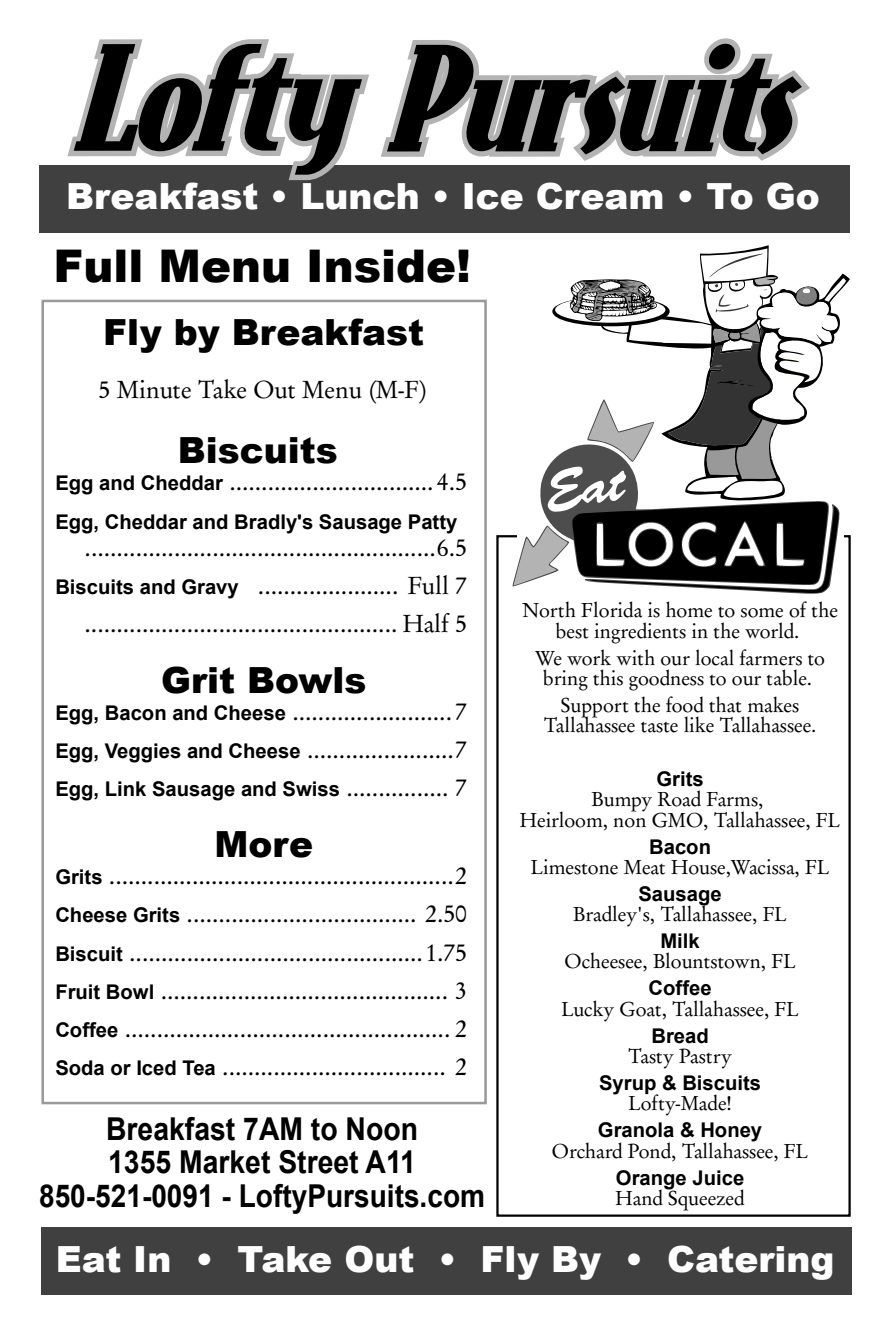
<style>
.page{position:relative;width:891px;height:1337px;background:#fff}
.page>*{position:absolute;margin:0;border:0;box-sizing:border-box;transform-origin:0 0}
.t1{font:900 45px "Arial";color:#000}
.t2{font:900 36px "Arial";color:#fff}
.t3{font:900 36px "Arial";color:#000}
.t4{font:700 31.5px/33.8px "Arial";color:#000;text-align:center;scale:.9 1}
.t5{font:24.75px/38.2px "Garamond No 8";color:#000;text-align:right}
.t6{font:20.25px/20.2px "Garamond No 8";color:#000;text-align:center}
.t7{font:700 20.25px "Arial";color:#000}
.s1{font-family:"Arial";font-weight:700;font-size:20.25px}
.s2{font-family:"Garamond No 8";font-weight:400;font-size:24.75px}
</style>
<div class="page">
<div style="left:41px;top:1227px;width:811px;height:68px;background:#404040"></div>
<div style="left:39px;top:165px;width:810px;height:67px;background:#404040"></div>
<div style="left:41px;top:300px;width:446px;height:804px;border:3px solid #999"></div>
<div style="left:496px;top:535px;width:355px;height:681px;border:2px solid #000"></div>
<svg style="left:514px;top:585px;width:316px;height:8px"></svg>
<svg style="left:514px;top:245px;width:336px;height:340px"></svg>
<svg style="left:381px;top:79px;width:429px;height:82px"></svg>
<svg style="left:387px;top:38px;width:415px;height:116px"></svg>
<svg style="left:68px;top:39px;width:301px;height:141px"></svg>
<h2 class="t2" style="left:66px;top:170px;width:755px">Breakfast • Lunch • Ice Cream • To Go</h2>
<h1 class="t1" style="left:54px;top:232px;width:419px">Full Menu Inside!</h1>
<h2 class="t3" style="left:103px;top:305px;width:323px">Fly by Breakfast</h2>
<p class="t5" style="left:99px;top:370px;width:329px">5 Minute Take Out Menu (M-F)</p>
<h2 class="t3" style="left:178px;top:423px;width:161px">Biscuits</h2>
<p class="t5" style="left:55px;top:462px;width:413px"><span class="s1">Egg and Cheddar</span> ................................ 4.5</p>
<p class="t7" style="left:55px;top:510px;width:404px">Egg, Cheddar and Bradly's Sausage Patty</p>
<p class="t5" style="left:55px;top:527px;width:413px">.......................................................6.5<br><span class="s1">Biscuits and Gravy</span> ...................... Full 7 ................................................. Half 5</p>
<h2 class="t3" style="left:161px;top:653px;width:207px">Grit Bowls</h2>
<p class="t5" style="left:55px;top:692px;width:413px;text-align:left"><span class="s1">Egg, Bacon and Cheese</span> ......................... 7<br><span class="s1">Egg, Veggies and Cheese</span> .......................7</p>
<p class="t7" style="left:55px;top:778px;width:413px">Egg, Link Sausage and Swiss <span class="s2">................ 7</span></p>
<h2 class="t3" style="left:214px;top:817px;width:100px">More</h2>
<p class="t5" style="left:55px;top:856px;width:413px;text-align:justify"><span class="s1">Grits</span> ......................................................2<br><span class="s1">Cheese Grits</span> .................................... 2.50<br><span class="s1">Biscuit</span> ..............................................1.75<br><span class="s1">Fruit Bowl</span> ............................................. 3<br><span class="s1">Coffee</span> ................................................... 2<br><span class="s1">Soda or Iced Tea</span> ................................... 2</p>
<p class="t4" style="left:39px;top:1111px;width:497px">Breakfast 7AM to Noon<br>1355 Market Street A11<br>850-521-0091 - LoftyPursuits.com</p>
<p class="t6" style="left:522px;top:600px;width:317px">North Florida is home to some of the best ingredients in the world.</p>
<p class="t6" style="left:535px;top:647px;width:292px">We work with our local farmers to bring this goodness to our table.</p>
<p class="t6" style="left:544px;top:694px;width:274px">Support the food that makes<br>Tallahassee taste like Tallahassee.</p>
<p class="t7" style="left:656px;top:767px;width:49px">Grits</p>
<p class="t6" style="left:520px;top:789px;width:322px">Bumpy Road Farms,<br>Heirloom, non GMO, Tallahassee, FL</p>
<p class="t7" style="left:649px;top:835px;width:63px">Bacon</p>
<p class="t6" style="left:531px;top:856px;width:300px">Limestone Meat House,Wacissa, FL</p>
<p class="t7" style="left:638px;top:882px;width:85px">Sausage</p>
<p class="t6" style="left:573px;top:903px;width:215px">Bradley's, Tallahassee, FL</p>
<p class="t7" style="left:660px;top:929px;width:41px">Milk</p>
<p class="t6" style="left:565px;top:951px;width:233px">Ocheesee, Blountstown, FL</p>
<p class="t7" style="left:649px;top:977px;width:65px">Coffee</p>
<p class="t6" style="left:561px;top:998px;width:239px">Lucky Goat, Tallahassee, FL</p>
<p class="t7" style="left:651px;top:1024px;width:59px">Bread</p>
<p class="t6" style="left:628px;top:1045px;width:105px">Tasty Pastry</p>
<p class="t7" style="left:599px;top:1071px;width:164px">Syrup &amp; Biscuits</p>
<p class="t6" style="left:628px;top:1092px;width:105px">Lofty-Made!</p>
<p class="t7" style="left:598px;top:1118px;width:166px">Granola &amp; Honey</p>
<p class="t6" style="left:552px;top:1140px;width:258px">Orchard Pond, Tallahassee, FL</p>
<p class="t7" style="left:616px;top:1166px;width:130px">Orange Juice</p>
<p class="t6" style="left:616px;top:1187px;width:131px">Hand Squeezed</p>
<h2 class="t2" style="left:56px;top:1232px;width:780px">Eat In • Take Out • Fly By • Catering</h2>
</div>
